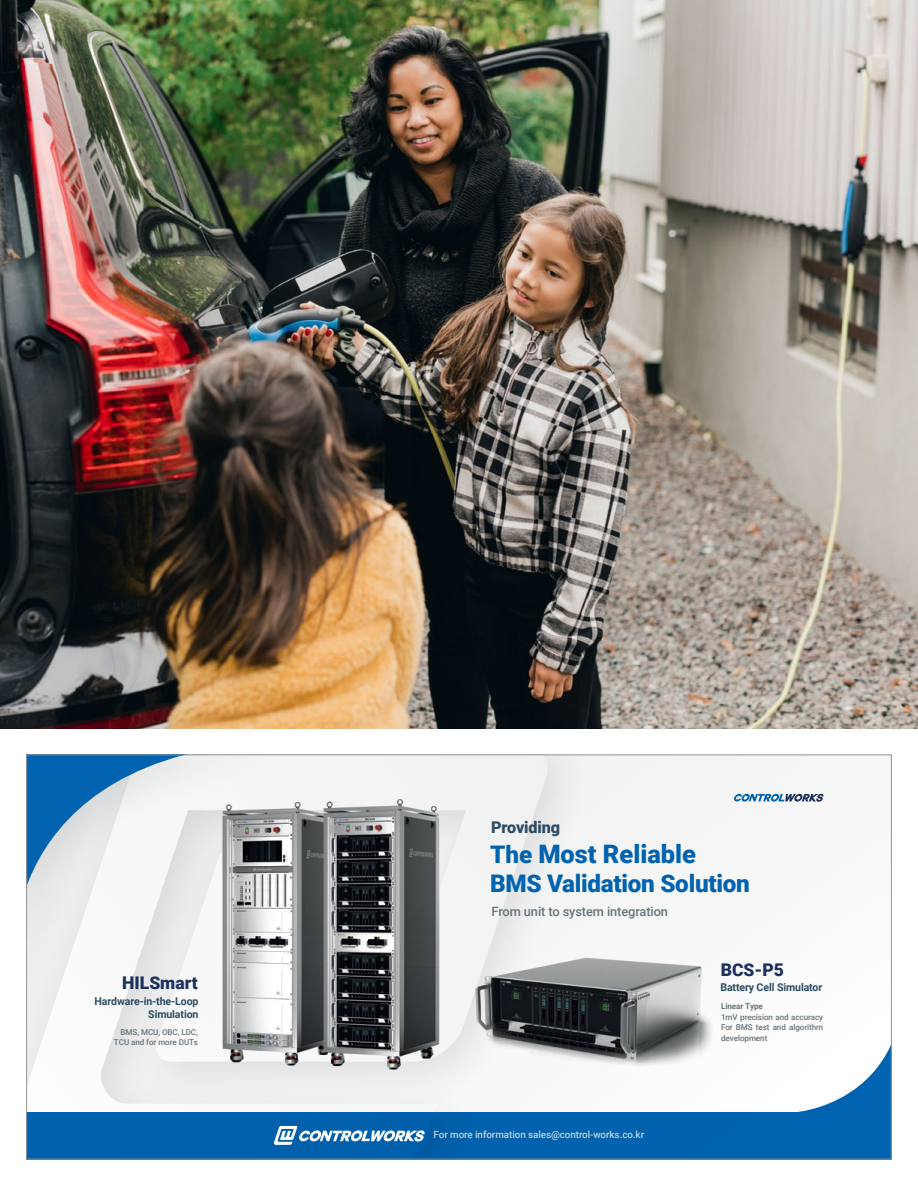
<style>
.page{position:relative;width:918px;height:1188px;background:#fff}
.page>*{position:absolute;margin:0;border:0;box-sizing:border-box;transform-origin:0 0}
.t1{font:900 25.5px "Roboto";color:#0163af}
.t2{font:900 24.3px "Roboto";letter-spacing:-.01em;color:#0163af}
.t3{font:900 17.55px "Roboto";color:#1c315d}
.t4{font:900 16.2px "Roboto";letter-spacing:-.01em;color:#2d4d63}
.t5{font:500 12.9px "Roboto";letter-spacing:-.01em;color:#67767d}
.t6{font:700 10.8px/13.5px "Roboto";letter-spacing:-.01em;color:#2d4d63;text-align:right}
.t7{font:500 9.9px "Roboto";letter-spacing:-.01em;color:#bed2d9}
.t8{font:500 8.1px/10.1px "Roboto";letter-spacing:-.01em;color:#67767d;text-align:justify}
.t9{font:700 8.1px "Roboto";letter-spacing:-.01em;color:#67767d}
.s1{font-size:24.3px}
</style>
<div class="page">
<img style="left:0;top:0;width:918px;height:729px">
<div style="left:27px;top:755px;width:864px;height:404px;background:#f7f8f8"></div>
<img style="left:491px;top:756px;width:78px;height:187px">
<svg style="left:28px;top:810px;width:438px;height:294px"></svg>
<svg style="left:734px;top:794px;width:90px;height:8px"></svg>
<img style="left:454px;top:943px;width:257px;height:128px">
<img style="left:216px;top:799px;width:233px;height:273px">
<div style="left:27px;top:1112px;width:864px;height:47px;background:#0063b0"></div>
<svg style="left:798px;top:1047px;width:92px;height:65px"></svg>
<svg style="left:274px;top:1126px;width:151px;height:19px"></svg>
<img style="left:28px;top:799px;width:335px;height:217px">
<svg style="left:28px;top:756px;width:277px;height:202px"></svg>
<h3 class="t3" style="left:122px;top:970px;width:77px">HILSmart</h3>
<h3 class="t6" style="left:95px;top:994px;width:105px">Hardware-in-the-Loop<br>Simulation</h3>
<p class="t8" style="left:114px;top:1027px;width:85px;text-align:right">BMS, MCU, OBC, LDC,<br>TCU and for more DUTs</p>
<h3 class="t4" style="left:491px;top:816px;width:70px">Providing</h3>
<h1 class="t1" style="left:490px;top:836px;width:207px"><span class="s1">The</span> Most Reliable</h1>
<h2 class="t2" style="left:490px;top:866px;width:261px">BMS Validation Solution</h2>
<h3 class="t5" style="left:492px;top:903px;width:178px">From unit to system integration</h3>
<p class="t7" style="left:434px;top:1128px;width:212px">For more information sales@control-works.co.kr</p>
<h3 class="t3" style="left:721px;top:958px;width:65px">BCS-P5</h3>
<h3 class="t6" style="left:720px;top:980px;width:103px">Battery Cell Simulator</h3>
<p class="t9" style="left:721px;top:1000px;width:43px">Linear Type</p>
<p class="t8" style="left:721px;top:1012px;width:104px">1mV precision and accuracy For BMS test and algorithm development</p>
</div>
